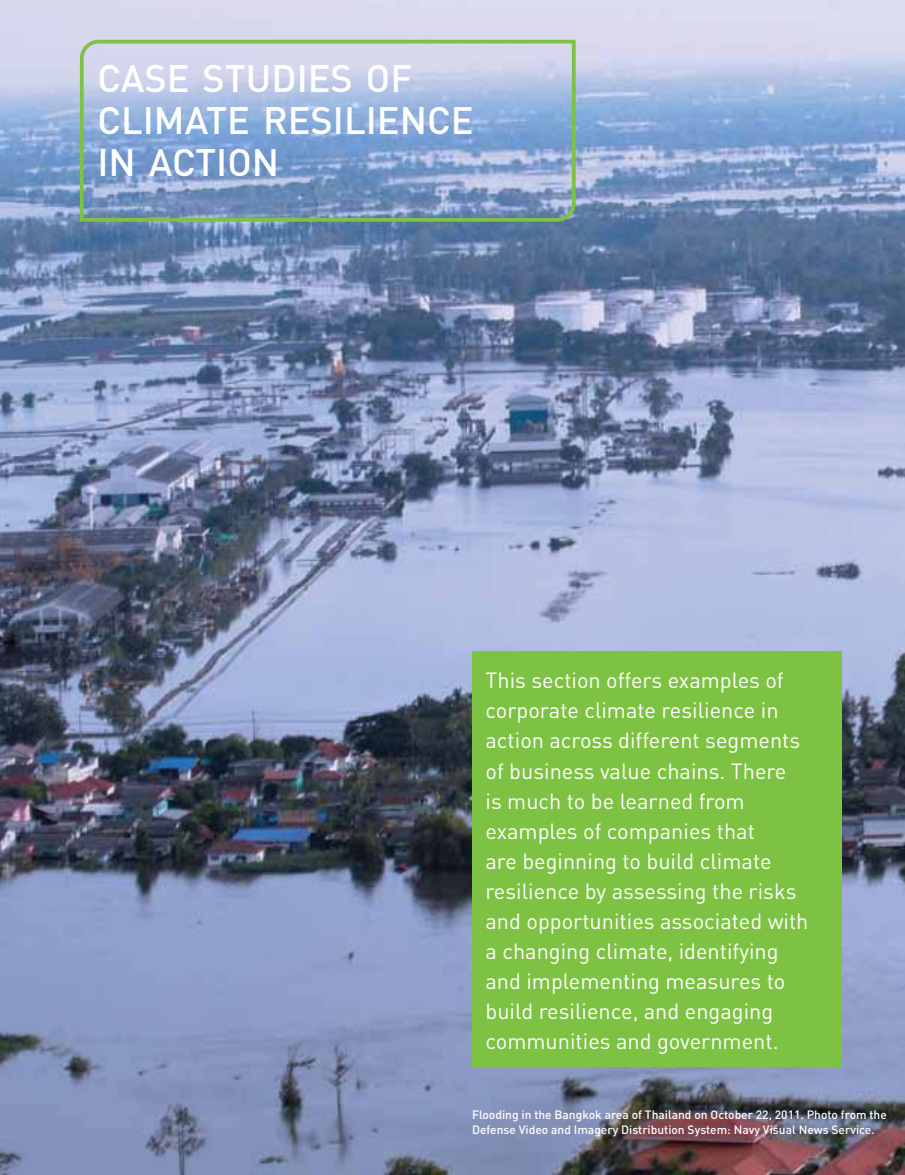
<style>
.page{position:relative;width:905px;height:1175px;background:#fff}
.page>*{position:absolute;margin:0;border:0;box-sizing:border-box;transform-origin:0 0}
.t1{font:500 37.8px/42px "DIN";color:#fff}
.t2{font:21.75px/30px "DIN";color:#fff}
.t3{font:500 12px/15px "DIN";color:#fff}
</style>
<div class="page">
<img style="left:0;top:0;width:904px;height:1174px">
<div style="left:472px;top:651px;width:370px;height:415px;background:#7dc242"></div>
<svg style="left:78px;top:38px;width:499px;height:185px;background:#99b2cf"></svg>
<h1 class="t1" style="left:97px;top:56px;width:377px">CASE STUDIES OF<br>CLIMATE RESILIENCE<br>IN ACTION</h1>
<p class="t2" style="left:485px;top:665px;width:324px">This section offers examples of corporate climate resilience in action across different segments of business value chains. There<br>is much to be learned from examples of companies that<br>are beginning to build climate resilience by assessing the risks and opportunities associated with a changing climate, identifying and implementing measures to build resilience, and engaging communities and government.</p>
<p class="t3" style="left:472px;top:1106px;width:416px">Flooding in the Bangkok area of Thailand on October 22, 2011. Photo from the<br>Defense Video and Imagery Distribution System: Navy Visual News Service.</p>
</div>
